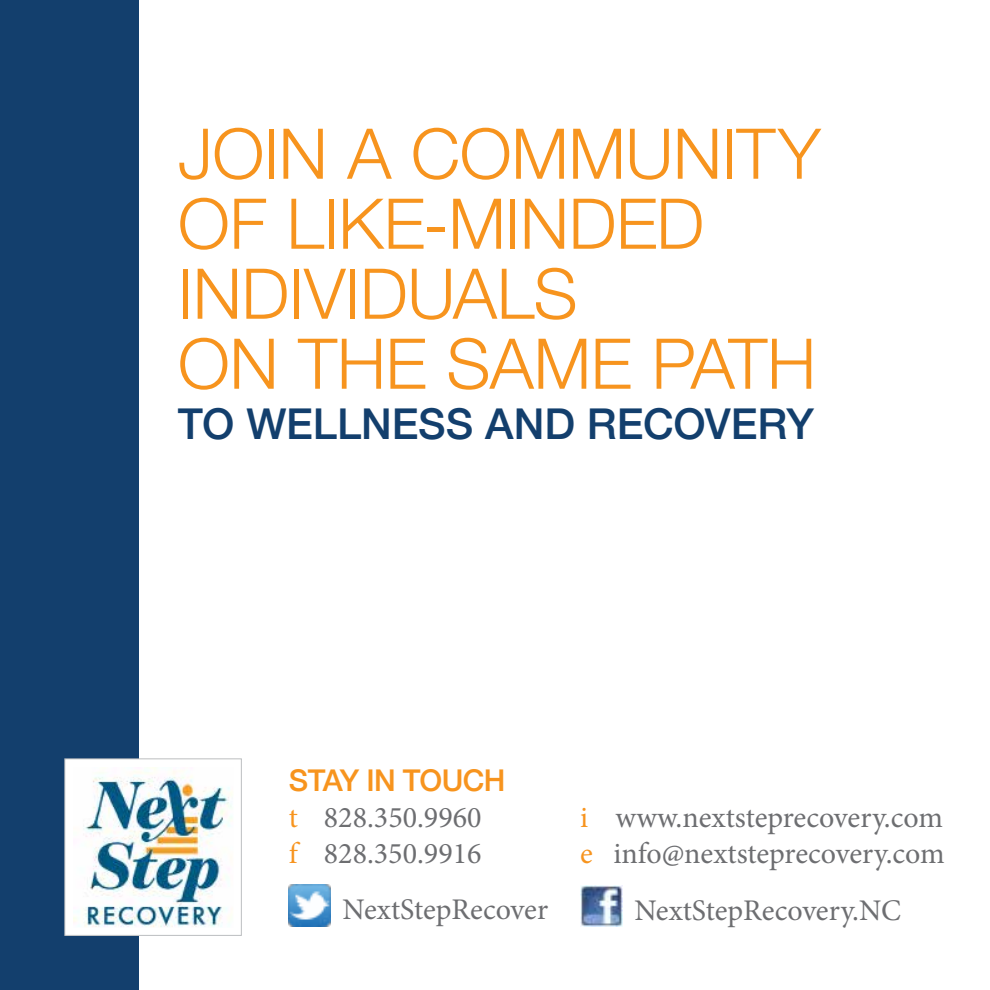
<style>
.page{position:relative;width:990px;height:990px;background:#fff}
.page>*{position:absolute;margin:0;border:0;box-sizing:border-box;transform-origin:0 0}
.t1{font:300 70px/70px "Helvetica Neue";letter-spacing:-.005em;color:#f7941e}
.t2{font:500 42.5px "Helvetica Neue";letter-spacing:-.005em;color:#133f6d}
.t3{font:30px/36px "Minion Pro";color:#6d6e71}
.t4{font:500 30px "Helvetica Neue";letter-spacing:-.02em;color:#f7941e}
.s1{color:#f7941e}
</style>
<div class="page">
<div style="left:0;top:0;width:138px;height:990px;background:#133f6d"></div>
<div style="left:65px;top:759px;width:176px;height:176px;background:#fff"></div>
<img style="left:73px;top:767px;width:159px;height:160px">
<div style="left:64px;top:759px;width:178px;height:177px;border:1px solid #bcbec0"></div>
<img style="left:581px;top:885px;width:41px;height:42px">
<img style="left:289px;top:885px;width:41px;height:41px">
<h1 class="t1" style="left:178px;top:115px;width:644px">JOIN A COMMUNITY<br>OF LIKE-MINDED<br>INDIVIDUALS<br>ON THE SAME PATH</h1>
<h2 class="t2" style="left:178px;top:389px;width:638px">TO WELLNESS AND RECOVERY</h2>
<p class="t4" style="left:289px;top:756px;width:218px">STAY IN TOUCH</p>
<p class="t3" style="left:289px;top:799px;width:194px"><span class="s1">t</span> 828.350.9960 <span class="s1">f</span> 828.350.9916</p>
<p class="t3" style="left:343px;top:892px;width:207px">NextStepRecover</p>
<p class="t3" style="left:634px;top:892px;width:268px">NextStepRecovery.NC</p>
<p class="t3" style="left:580px;top:799px;width:366px"><span class="s1">i</span> www.nextsteprecovery.com <span class="s1">e</span> info@nextsteprecovery.com</p>
</div>
